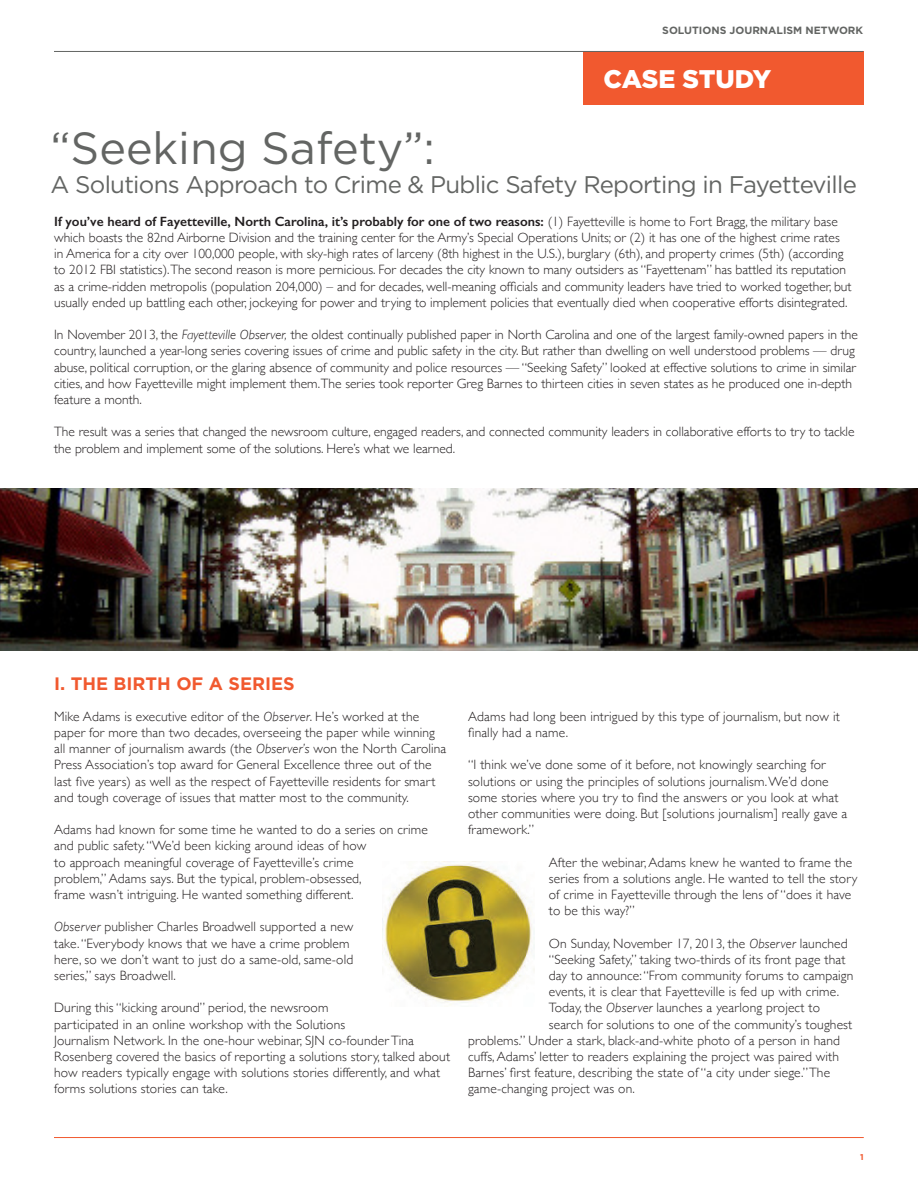
<style>
.page{position:relative;width:918px;height:1188px;background:#fff}
.page>*{position:absolute;margin:0;border:0;box-sizing:border-box;transform-origin:0 0}
.t1{font:45px "Gotham";color:#636563}
.t2{font:900 25.5px "Gotham";letter-spacing:-.005em;color:#fff}
.t3{font:24px "Gotham";letter-spacing:-.03em;color:#636563}
.t4{font:700 18px "Gotham";color:#f1592f}
.t5{font:300 13.5px/16.2px "Gill Sans";letter-spacing:.01em;color:#231f20}
.t6{font:700 10.5px "Gotham";color:#636563}
.t7{font:700 8.4px "Gotham";color:#f1592f}
.s1{font-weight:600}
.s2{font-style:italic}
</style>
<div class="page">
<div style="left:583px;top:51px;width:281px;height:54px;background:#f1592f"></div>
<hr style="left:54px;top:51px;width:809px;height:1px;background:#636563">
<hr style="left:54px;top:1137px;width:810px;height:1px;background:#f1592f">
<img style="left:0;top:489px;width:918px;height:161px">
<img style="left:383px;top:861px;width:152px;height:144px">
<p class="t6" style="left:662px;top:23px;width:202px">SOLUTIONS JOURNALISM NETWORK</p>
<p class="t2" style="left:603px;top:62px;width:169px">CASE STUDY</p>
<p class="t1" style="left:51px;top:119px;width:386px">“Seeking Safety”:</p>
<p class="t3" style="left:51px;top:169px;width:808px">A Solutions Approach to Crime &amp; Public Safety Reporting in Fayetteville</p>
<p class="t5" style="left:54px;top:213px;width:799px"><span class="s1">If you’ve heard of Fayetteville, North Carolina, it’s probably for one of two reasons:</span> (1) Fayetteville is home to Fort Bragg, the military base which boasts the 82nd Airborne Division and the training center for the Army’s Special Operations Units; or (2) it has one of the highest crime rates in America for a city over 100,000 people, with sky-high rates of larceny (8th highest in the U.S.), burglary (6th), and property crimes (5th) (according to 2012 FBI statistics).The second reason is more pernicious. For decades the city known to many outsiders as “Fayettenam” has battled its reputation as a crime-ridden metropolis (population 204,000) – and for decades, well-meaning officials and community leaders have tried to worked together, but usually ended up battling each other, jockeying for power and trying to implement policies that eventually died when cooperative efforts disintegrated.</p>
<p class="t5" style="left:54px;top:326px;width:805px">In November 2013, the <span class="s2">Fayetteville Observer,</span> the oldest continually published paper in North Carolina and one of the largest family-owned papers in the country, launched a year-long series covering issues of crime and public safety in the city. But rather than dwelling on well understood problems — drug abuse, political corruption, or the glaring absence of community and police resources — “Seeking Safety” looked at effective solutions to crime in similar cities, and how Fayetteville might implement them.The series took reporter Greg Barnes to thirteen cities in seven states as he produced one in-depth feature a month.</p>
<p class="t5" style="left:54px;top:423px;width:802px">The result was a series that changed the newsroom culture, engaged readers, and connected community leaders in collaborative efforts to try to tackle the problem and implement some of the solutions. Here’s what we learned.</p>
<p class="t4" style="left:54px;top:672px;width:242px">I. THE BIRTH OF A SERIES</p>
<p class="t5" style="left:54px;top:708px;width:394px">Mike Adams is executive editor of the <span class="s2">Observer</span>. He’s worked at the paper for more than two decades, overseeing the paper while winning all manner of journalism awards (the <span class="s2">Observer’s</span> won the North Carolina Press Association’s top award for General Excellence three out of the last five years) as well as the respect of Fayetteville residents for smart and tough coverage of issues that matter most to the community.</p>
<p class="t5" style="left:54px;top:821px;width:375px">Adams had known for some time he wanted to do a series on crime and public safety. “We’d been kicking around ideas of how<br>to approach meaningful coverage of Fayetteville’s crime<br>problem,” Adams says. But the typical, problem-obsessed,<br>frame wasn’t intriguing. He wanted something different.</p>
<p class="t5" style="left:54px;top:918px;width:301px"><span class="s2">Observer</span> publisher Charles Broadwell supported a new take. “Everybody knows that we have a crime problem here, so we don’t want to just do a same-old, same-old series,” says Broadwell.</p>
<p class="t5" style="left:54px;top:999px;width:397px">During this “kicking around” period, the newsroom<br>participated in an online workshop with the Solutions<br>Journalism Network. In the one-hour webinar, SJN co-founder Tina Rosenberg covered the basics of reporting a solutions story, talked about how readers typically engage with solutions stories differently, and what forms solutions stories can take.</p>
<p class="t5" style="left:468px;top:708px;width:373px">Adams had long been intrigued by this type of journalism, but now it finally had a name.</p>
<p class="t5" style="left:468px;top:756px;width:381px">“I think we’ve done some of it before, not knowingly searching for solutions or using the principles of solutions journalism. We’d done some stories where you try to find the answers or you look at what other communities were doing. But [solutions journalism] really gave a framework.”</p>
<p class="t5" style="left:549px;top:854px;width:310px">After the webinar, Adams knew he wanted to frame the series from a solutions angle. He wanted to tell the story of crime in Fayetteville through the lens of “does it have to be this way?”</p>
<p class="t5" style="left:549px;top:935px;width:300px">On Sunday, November 17, 2013, the <span class="s2">Observer</span> launched</p>
<p class="t5" style="left:549px;top:951px;width:298px">“Seeking Safety,” taking two-thirds of its front page that</p>
<p class="t5" style="left:549px;top:967px;width:306px">day to announce: “From community forums to campaign</p>
<p class="t5" style="left:549px;top:983px;width:292px">events, it is clear that Fayetteville is fed up with crime.</p>
<p class="t5" style="left:549px;top:999px;width:273px">Today, the <span class="s2">Observer</span> launches a yearlong project to</p>
<p class="t5" style="left:549px;top:1016px;width:305px">search for solutions to one of the community’s toughest</p>
<p class="t5" style="left:468px;top:1032px;width:373px">problems.” Under a stark, black-and-white photo of a person in hand</p>
<p class="t5" style="left:468px;top:1048px;width:373px">cuffs, Adams’ letter to readers explaining the project was paired with</p>
<p class="t5" style="left:468px;top:1064px;width:364px">Barnes’ first feature, describing the state of “a city under siege.” The</p>
<p class="t5" style="left:468px;top:1080px;width:168px">game-changing project was on.</p>
<p class="t7" style="left:860px;top:1152px;width:5px">1</p>
</div>
